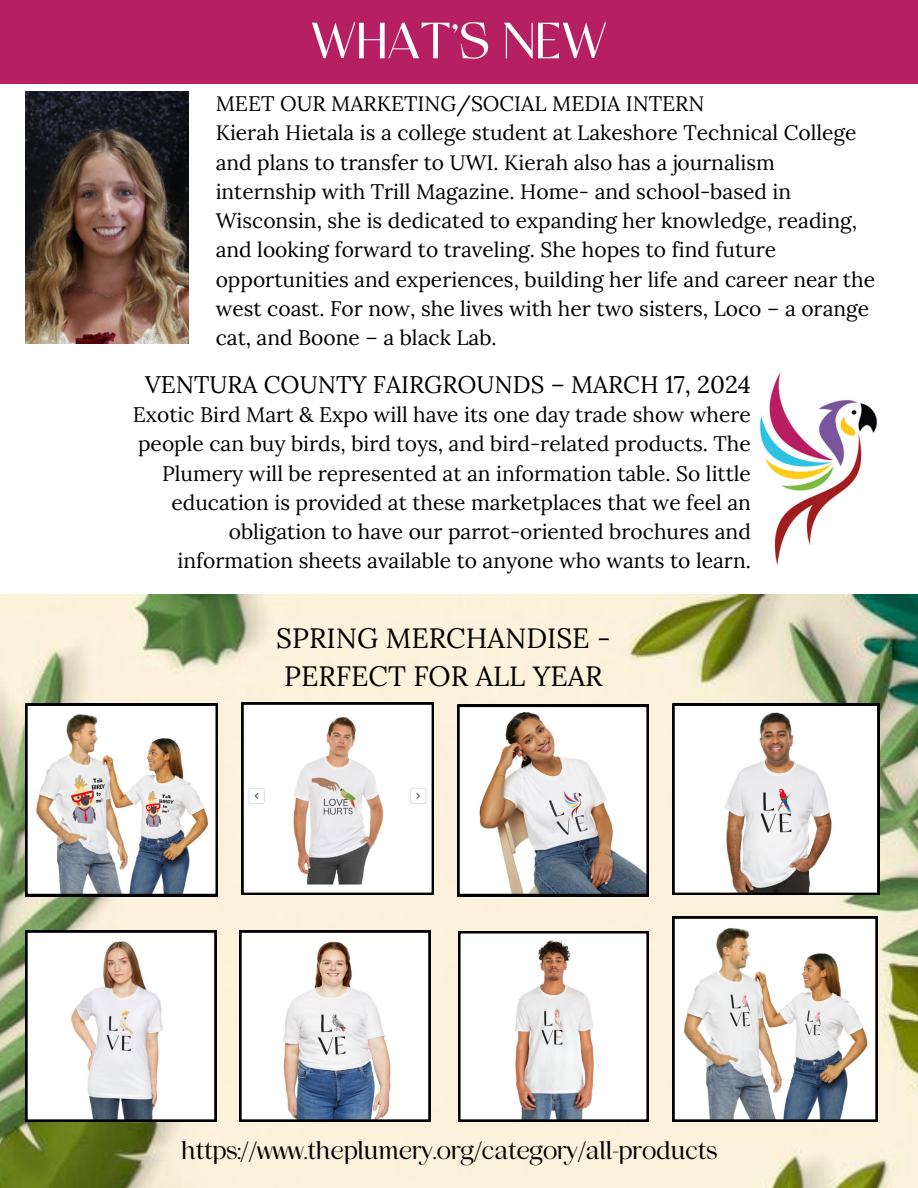
<style>
.page{position:relative;width:918px;height:1188px;background:#fff}
.page>*{position:absolute;margin:0;border:0;box-sizing:border-box;transform-origin:0 0}
.t1{font:50.85px "Nelphim";color:#fff}
.t2{font:27.9px/38px "Lora";color:#000}
.t3{font:24px "Nelphim";color:#000}
.t4{font:24px "Lora";color:#000}
.t5{font:21px/29.2px "Lora";color:#000}
</style>
<div class="page">
<div style="left:0;top:0;width:918px;height:83px;background:#b61f61"></div>
<img style="left:25px;top:92px;width:164px;height:252px">
<img style="left:0;top:594px;width:918px;height:594px">
<img style="left:25px;top:704px;width:193px;height:192px">
<svg style="left:242px;top:703px;width:192px;height:192px"></svg>
<svg style="left:457px;top:705px;width:192px;height:191px"></svg>
<svg style="left:673px;top:704px;width:206px;height:191px"></svg>
<svg style="left:25px;top:931px;width:191px;height:191px"></svg>
<svg style="left:239px;top:931px;width:191px;height:191px"></svg>
<svg style="left:458px;top:931px;width:190px;height:190px"></svg>
<svg style="left:673px;top:917px;width:204px;height:204px"></svg>
<img style="left:759px;top:372px;width:118px;height:193px">
<p class="t1" style="left:311px;top:11px;width:298px">WHAT’S NEW</p>
<p class="t5" style="left:216px;top:89px;width:490px">MEET OUR MARKETING/SOCIAL MEDIA INTERN</p>
<p class="t5" style="left:216px;top:118px;width:661px">Kierah Hietala is a college student at Lakeshore Technical College and plans to transfer to UWI. Kierah also has a journalism internship with Trill Magazine. Home- and school-based in Wisconsin, she is dedicated to expanding her knowledge, reading, and looking forward to traveling. She hopes to find future opportunities and experiences, building her life and career near the west coast. For now, she lives with her two sisters, Loco – a orange cat, and Boone – a black Lab.</p>
<p class="t4" style="left:145px;top:369px;width:607px">VENTURA COUNTY FAIRGROUNDS – MARCH 17, 2024</p>
<p class="t5" style="left:133px;top:400px;width:620px;text-align:right">Exotic Bird Mart &amp; Expo will have its one day trade show where people can buy birds, bird toys, and bird-related products. The Plumery will be represented at an information table. So little education is provided at these marketplaces that we feel an obligation to have our parrot-oriented brochures and information sheets available to anyone who wants to learn.</p>
<p class="t2" style="left:276px;top:619px;width:336px">SPRING MERCHANDISE -<br>PERFECT FOR ALL YEAR</p>
<h3 class="t3" style="left:182px;top:1136px;width:538px">https://www.theplumery.org/category/all-products</h3>
</div>
